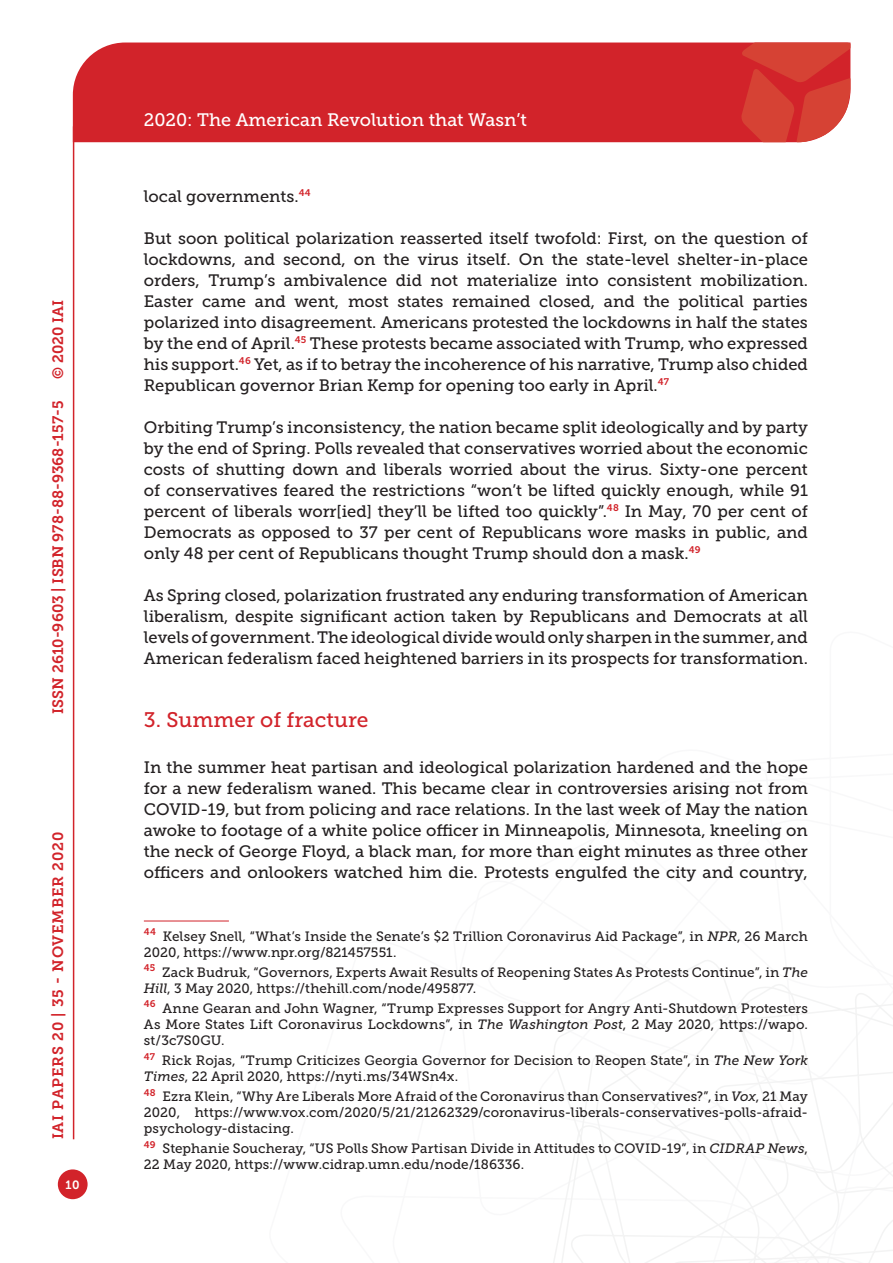
<style>
.page{position:relative;width:893px;height:1263px;background:#fff}
.page>*{position:absolute;margin:0;border:0;box-sizing:border-box;transform-origin:0 0}
.Titolo_paragrafo{font:21px "Museo Slab 500";color:#d2232a}
.t1{font:18px "Museo Slab 500";color:#fff}
.Testo{font:16.5px/21px "Museo Slab 500";color:#231f20;text-align:justify}
.t2{font:15px "Museo Slab 700";color:#d2232a}
.t3{font:15px "Museo Slab 700";letter-spacing:.05em;color:#d2232a}
.Nota{font:13.5px/16.2px "Museo Slab 500";letter-spacing:.01em;color:#231f20}
.t4{font:12px "Museo Slab 700";color:#fff}
.s1{font-style:italic}
</style>
<div class="page">
<svg style="left:553px;top:960px;width:340px;height:303px"></svg>
<div style="left:73px;top:43px;width:668px;height:99px;background:#d2232a"></div>
<svg style="left:741px;top:43px;width:109px;height:99px;background:#d6433b"></svg>
<div style="left:58px;top:1169px;width:30px;height:30px;background:#d2232a;border-radius:50%"></div>
<hr style="left:73px;top:126px;width:1px;height:1013px;background:#d2232a">
<hr style="left:144px;top:921px;width:85px;height:1px;background:#d2232a">
<p class="t2" style="left:50px;top:379px;width:80px;rotate:-90deg">© 2020 IAI</p>
<p class="t2" style="left:49px;top:714px;width:315px;rotate:-90deg">ISSN 2610-9603 | ISBN 978-88-9368-157-5</p>
<p class="t3" style="left:50px;top:1139px;width:309px;rotate:-90deg">IAI PAPERS 20 | 35 - NOVEMBER 2020</p>
<p class="t4" style="left:65px;top:1178px;width:16px">10</p>
<p class="t1" style="left:144px;top:110px;width:385px">2020: The American Revolution that Wasn’t</p>
<p class="Testo" style="left:144px;top:186px;width:168px">local governments.<sup>44</sup></p>
<p class="Testo" style="left:144px;top:228px;width:666px">But soon political polarization reasserted itself twofold: First, on the question of lockdowns, and second, on the virus itself. On the state-level shelter-in-place orders, Trump’s ambivalence did not materialize into consistent mobilization.<br>Easter came and went, most states remained closed, and the political parties polarized into disagreement. Americans protested the lockdowns in half the states by the end of April.<sup>45</sup> These protests became associated with Trump, who expressed his support.<sup>46</sup> Yet, as if to betray the incoherence of his narrative, Trump also chided Republican governor Brian Kemp for opening too early in April.<sup>47</sup></p>
<p class="Testo" style="left:144px;top:417px;width:666px">Orbiting Trump’s inconsistency, the nation became split ideologically and by party by the end of Spring. Polls revealed that conservatives worried about the economic costs of shutting down and liberals worried about the virus. Sixty-one percent of conservatives feared the restrictions “won’t be lifted quickly enough, while 91 percent of liberals worr[ied] they’ll be lifted too quickly”.<sup>48</sup> In May, 70 per cent of Democrats as opposed to 37 per cent of Republicans wore masks in public, and only 48 per cent of Republicans thought Trump should don a mask.<sup>49</sup></p>
<p class="Testo" style="left:144px;top:585px;width:666px">As Spring closed, polarization frustrated any enduring transformation of American liberalism, despite significant action taken by Republicans and Democrats at all levels of government. The ideological divide would only sharpen in the summer, and American federalism faced heightened barriers in its prospects for transformation.</p>
<p class="Titolo_paragrafo" style="left:144px;top:708px;width:226px">3. Summer of fracture</p>
<p class="Testo" style="left:144px;top:757px;width:666px">In the summer heat partisan and ideological polarization hardened and the hope for a new federalism waned. This became clear in controversies arising not from COVID-19, but from policing and race relations. In the last week of May the nation awoke to footage of a white police officer in Minneapolis, Minnesota, kneeling on the neck of George Floyd, a black man, for more than eight minutes as three other officers and onlookers watched him die. Protests engulfed the city and country,</p>
<p class="Nota" style="left:144px;top:928px;width:666px"><sup>44</sup> Kelsey Snell, “What’s Inside the Senate’s $2 Trillion Coronavirus Aid Package”, in <span class="s1">NPR</span>, 26 March<br>2020, https://www.npr.org/821457551.</p>
<p class="Nota" style="left:144px;top:964px;width:666px"><sup>45</sup> Zack Budruk, “Governors, Experts Await Results of Reopening States As Protests Continue”, in <span class="s1">The<br>Hill</span>, 3 May 2020, https://thehill.com/node/495877.</p>
<p class="Nota" style="left:144px;top:1000px;width:666px;text-align:justify"><sup>46</sup> Anne Gearan and John Wagner, “Trump Expresses Support for Angry Anti-Shutdown Protesters As More States Lift Coronavirus Lockdowns”, in <span class="s1">The Washington Post</span>, 2 May 2020, https://wapo. st/3c7S0GU.</p>
<p class="Nota" style="left:144px;top:1052px;width:666px"><sup>47</sup> Rick Rojas, “Trump Criticizes Georgia Governor for Decision to Reopen State”, in <span class="s1">The New York<br>Times</span>, 22 April 2020, https://nyti.ms/34WSn4x.</p>
<p class="Nota" style="left:144px;top:1088px;width:666px;text-align:justify"><sup>48</sup> Ezra Klein, “Why Are Liberals More Afraid of the Coronavirus than Conservatives?”, in <span class="s1">Vox</span>, 21 May 2020, https://www.vox.com/2020/5/21/21262329/coronavirus-liberals-conservatives-polls-afraid&shy;psychology-distacing.</p>
<p class="Nota" style="left:144px;top:1140px;width:666px"><sup>49</sup> Stephanie Soucheray, “US Polls Show Partisan Divide in Attitudes to COVID-19”, in <span class="s1">CIDRAP News</span>,<br>22 May 2020, https://www.cidrap.umn.edu/node/186336.</p>
</div>
